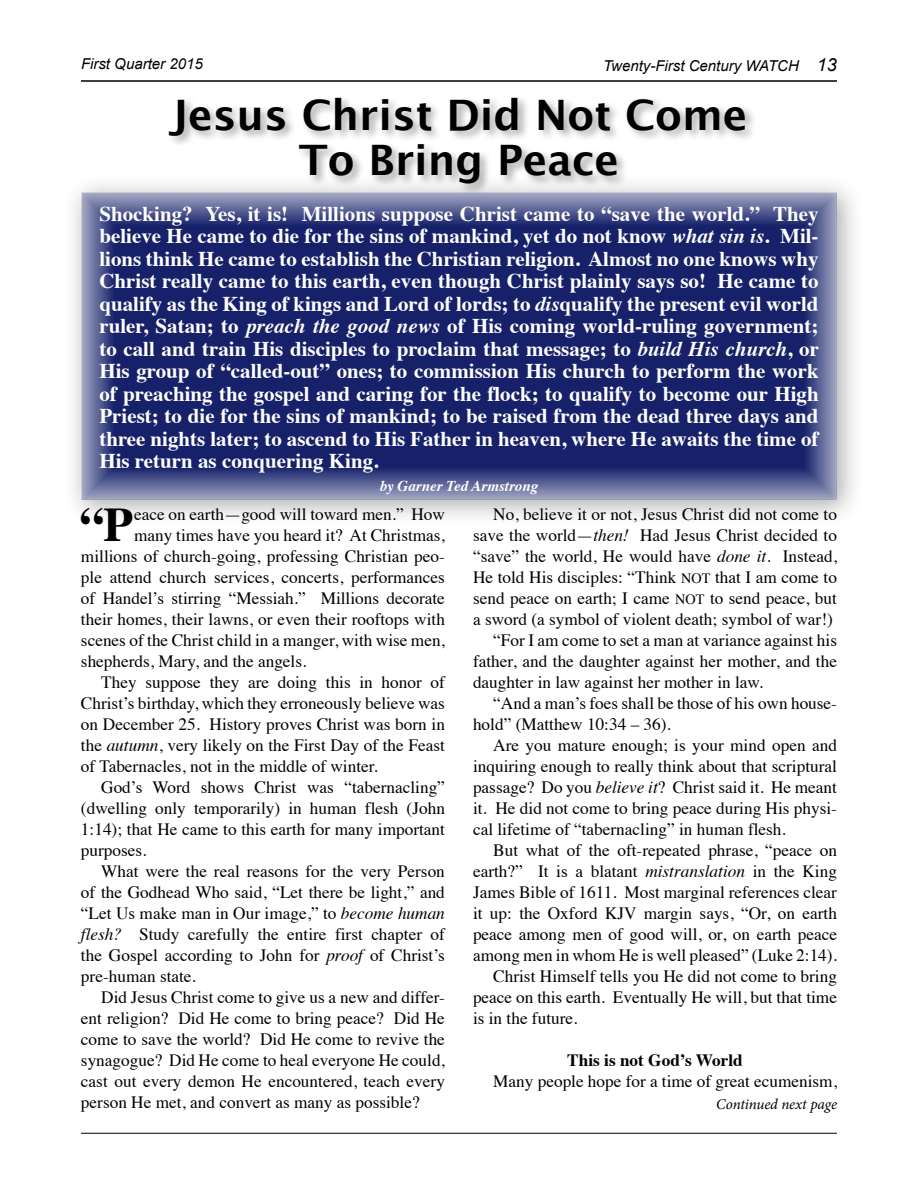
<style>
.page{position:relative;width:918px;height:1188px;background:#fff}
.page>*{position:absolute;margin:0;border:0;box-sizing:border-box;transform-origin:0 0}
.t1{font:700 48.3px "Times";color:#000}
.t2{font:700 42px/45px "Lucida Grande";color:#000;text-align:center}
.t3{font:700 21px/22.5px "Times";color:#fff;text-align:justify}
.t4{font:17.25px "Times";color:#000}
.t5{font:700 17.25px "Times";color:#000}
.t6{font:italic 15px "Arial";color:#000}
.t7{font:italic 700 15px "Times";color:#fff}
.t8{font:italic 15px "Minion Pro";letter-spacing:-.005em;color:#000}
.s1{font-size:18px}
.s2{font-style:italic}
.s3{font-size:14.25px}
</style>
<div class="page">
<hr style="left:81px;top:80px;width:756px;height:2px;background:#000">
<hr style="left:81px;top:1133px;width:756px;height:1px;background:#000">
<div style="left:63px;top:174px;width:801px;height:353px;background:#000;opacity:.34"></div>
<svg style="left:78px;top:191px;width:760px;height:310px;fill:#16216a"></svg>
<div style="left:167px;top:95px;width:590px;height:101px;background:#000;opacity:.34"></div>
<p class="t6" style="left:81px;top:58px;width:123px">First Quarter 2015</p>
<p class="t6" style="left:603px;top:60px;width:235px">Twenty-First Century WATCH <span class="s1">13</span></p>
<h2 class="t2" style="left:171px;top:96px;width:578px">Jesus Christ Did Not Come<br>To Bring Peace</h2>
<p class="t3" style="left:99px;top:205px;width:721px">Shocking? Yes, it is! Millions suppose Christ came to “save the world.” They believe He came to die for the sins of mankind, yet do not know <span class="s2">what sin is</span>. Mil&shy;lions think He came to establish the Christian religion. Almost no one knows why Christ really came to this earth, even though Christ plainly says so! He came to qualify as the King of kings and Lord of lords; to <span class="s2">dis</span>qualify the present evil world ruler, Satan; to <span class="s2">preach the good news</span> of His coming world-ruling government; to call and train His disciples to proclaim that message; to <span class="s2">build His church</span>, or His group of “called-out” ones; to commission His church to perform the work of preaching the gospel and caring for the flock; to qualify to become our High Priest; to die for the sins of mankind; to be raised from the dead three days and three nights later; to ascend to His Father in heaven, where He awaits the time of His return as conquering King.</p>
<p class="t7" style="left:380px;top:480px;width:160px">by Garner Ted Armstrong</p>
<p class="t4" style="left:493px;top:498px;width:345px">No, believe it or not, Jesus Christ did not come to</p>
<p class="t4" style="left:473px;top:529px;width:365px">save the world—<span class="s2">then!</span> Had Jesus Christ decided to</p>
<p class="t4" style="left:473px;top:540px;width:365px">“save” the world, He would have <span class="s2">done it.</span> Instead,</p>
<p class="t4" style="left:473px;top:561px;width:365px">He told His disciples: “Think <span class="s3">NOT</span> that I am come to</p>
<p class="t4" style="left:473px;top:592px;width:365px">send peace on earth; I came <span class="s3">NOT</span> to send peace, but</p>
<p class="t4" style="left:473px;top:613px;width:361px">a sword (a symbol of violent death; symbol of war!)</p>
<p class="t4" style="left:493px;top:634px;width:345px">“For I am come to set a man at variance against his</p>
<p class="t4" style="left:473px;top:645px;width:365px">father, and the daughter against her mother, and the</p>
<p class="t4" style="left:473px;top:676px;width:292px">daughter in law against her mother in law.</p>
<p class="t4" style="left:493px;top:697px;width:345px">“And a man’s foes shall be those of his own house-</p>
<p class="t4" style="left:473px;top:708px;width:199px">hold” (Matthew 10:34 – 36).</p>
<p class="t4" style="left:493px;top:739px;width:345px">Are you mature enough; is your mind open and</p>
<p class="t4" style="left:473px;top:760px;width:365px">inquiring enough to really think about that scriptural</p>
<p class="t4" style="left:473px;top:781px;width:365px">passage? Do you <span class="s2">believe it</span>? Christ said it. He meant</p>
<p class="t4" style="left:473px;top:792px;width:365px">it. He did not come to bring peace during His physi-</p>
<p class="t4" style="left:473px;top:823px;width:314px">cal lifetime of “tabernacling” in human flesh.</p>
<p class="t4" style="left:493px;top:834px;width:345px">But what of the oft-repeated phrase, “peace on</p>
<p class="t4" style="left:473px;top:865px;width:365px">earth?” It is a blatant <span class="s2">mistranslation</span> in the King</p>
<p class="t4" style="left:473px;top:876px;width:365px">James Bible of 1611. Most marginal references clear</p>
<p class="t4" style="left:473px;top:897px;width:365px">it up: the Oxford KJV margin says, “Or, on earth</p>
<p class="t4" style="left:473px;top:918px;width:365px">peace among men of good will, or, on earth peace</p>
<p class="t4" style="left:473px;top:939px;width:365px">among men in whom He is well pleased” (Luke 2:14).</p>
<p class="t4" style="left:493px;top:960px;width:345px">Christ Himself tells you He did not come to bring</p>
<p class="t4" style="left:473px;top:981px;width:365px">peace on this earth. Eventually He will, but that time</p>
<p class="t4" style="left:473px;top:1012px;width:106px">is in the future.</p>
<p class="t5" style="left:567px;top:1054px;width:177px">This is not God’s World</p>
<p class="t4" style="left:493px;top:1065px;width:345px">Many people hope for a time of great ecumenism,</p>
<p class="t8" style="left:716px;top:1098px;width:122px">Continued next page</p>
<h1 class="t1" style="left:79px;top:508px;width:55px">“P</h1>
<p class="t4" style="left:134px;top:498px;width:312px">eace on earth—good will toward men.” How</p>
<p class="t4" style="left:134px;top:519px;width:312px">many times have you heard it? At Christmas,</p>
<p class="t4" style="left:81px;top:540px;width:365px">millions of church-going, professing Christian peo-</p>
<p class="t4" style="left:81px;top:561px;width:365px">ple attend church services, concerts, performances</p>
<p class="t4" style="left:81px;top:582px;width:365px">of Handel’s stirring “Messiah.” Millions decorate</p>
<p class="t4" style="left:81px;top:603px;width:365px">their homes, their lawns, or even their rooftops with</p>
<p class="t4" style="left:81px;top:624px;width:365px">scenes of the Christ child in a manger, with wise men,</p>
<p class="t4" style="left:81px;top:645px;width:227px">shepherds, Mary, and the angels.</p>
<p class="t4" style="left:101px;top:676px;width:345px">They suppose they are doing this in honor of</p>
<p class="t4" style="left:81px;top:687px;width:365px">Christ’s birthday, which they erroneously believe was</p>
<p class="t4" style="left:81px;top:708px;width:365px">on December 25. History proves Christ was born in</p>
<p class="t4" style="left:81px;top:739px;width:365px">the <span class="s2">autumn</span>, very likely on the First Day of the Feast</p>
<p class="t4" style="left:81px;top:750px;width:298px">of Tabernacles, not in the middle of winter.</p>
<p class="t4" style="left:101px;top:781px;width:345px">God’s Word shows Christ was “tabernacling”</p>
<p class="t4" style="left:81px;top:802px;width:365px">(dwelling only temporarily) in human flesh (John</p>
<p class="t4" style="left:81px;top:813px;width:365px">1:14); that He came to this earth for many important</p>
<p class="t4" style="left:81px;top:844px;width:67px">purposes.</p>
<p class="t4" style="left:101px;top:865px;width:345px">What were the real reasons for the very Person</p>
<p class="t4" style="left:81px;top:876px;width:365px">of the Godhead Who said, “Let there be light,” and</p>
<p class="t4" style="left:81px;top:897px;width:365px">“Let Us make man in Our image,” to <span class="s2">become human</span></p>
<p class="t4" style="left:81px;top:918px;width:365px"><span class="s2">flesh?</span> Study carefully the entire first chapter of</p>
<p class="t4" style="left:81px;top:949px;width:365px">the Gospel according to John for <span class="s2">proof</span> of Christ’s</p>
<p class="t4" style="left:81px;top:970px;width:116px">pre-human state.</p>
<p class="t4" style="left:101px;top:991px;width:345px">Did Jesus Christ come to give us a new and differ-</p>
<p class="t4" style="left:81px;top:1002px;width:365px">ent religion? Did He come to bring peace? Did He</p>
<p class="t4" style="left:81px;top:1023px;width:365px">come to save the world? Did He come to revive the</p>
<p class="t4" style="left:81px;top:1044px;width:365px">synagogue? Did He come to heal everyone He could,</p>
<p class="t4" style="left:81px;top:1065px;width:365px">cast out every demon He encountered, teach every</p>
<p class="t4" style="left:81px;top:1086px;width:340px">person He met, and convert as many as possible?</p>
</div>
